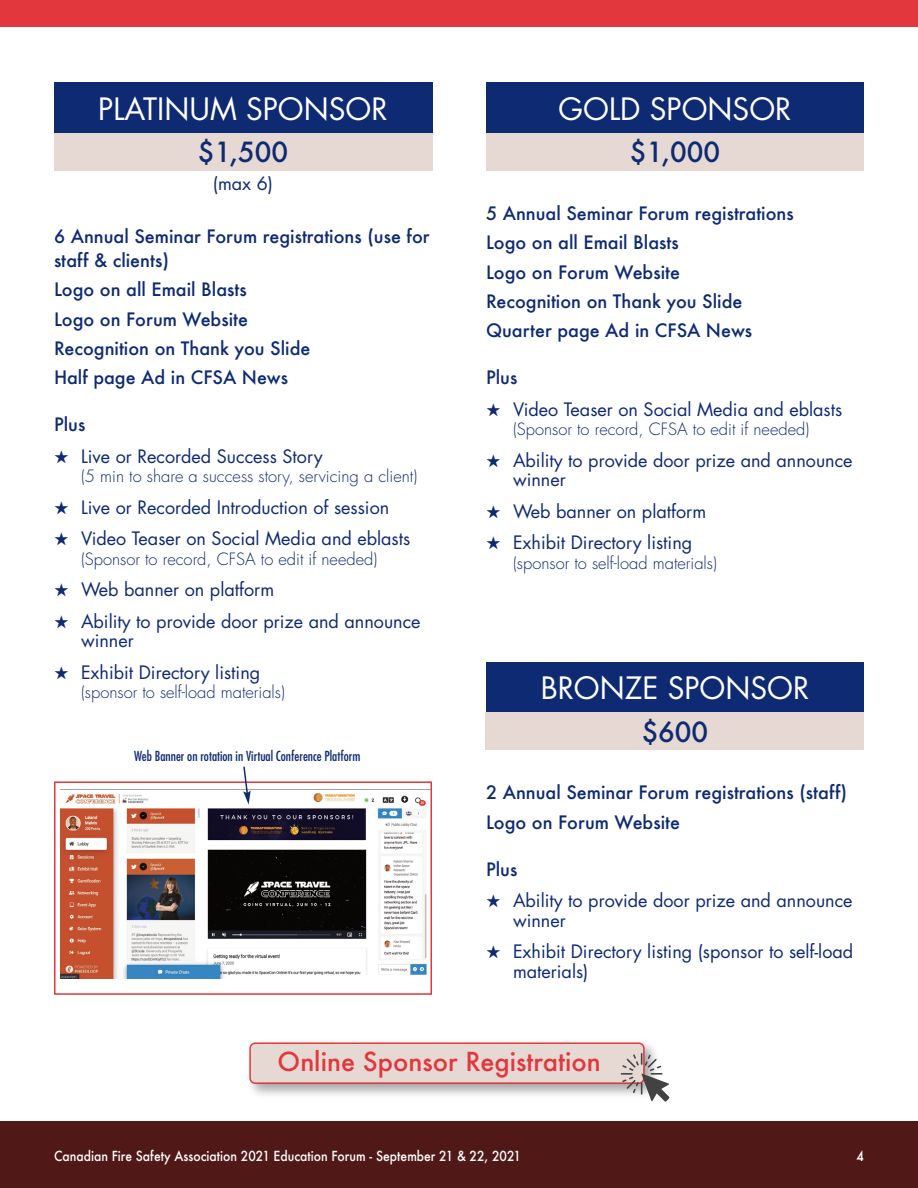
<style>
.page{position:relative;width:918px;height:1188px;background:#fff}
.page>*{position:absolute;margin:0;border:0;box-sizing:border-box;transform-origin:0 0}
.t1{font:30px "Futura";color:#fff}
.t2{font:500 27px "Futura";color:#0e2a72}
.t3{font:500 25.5px "Futura";color:#e1373d}
.t4{font:18px/19.5px "Futura";color:#0e2a72}
.t5{font:500 18px/23.4px "Futura";color:#0e2a72}
.t6{font:300 16.5px "Futura";color:#0e2a72}
.t7{font:500 13.5px "Futura";color:#fff;scale:.9 1}
.t8{font:condensed 13.5px "Futura";color:#0e2a72}
</style>
<div class="page">
<div style="left:0;top:1121px;width:917px;height:67px;background:#501917"></div>
<div style="left:0;top:0;width:918px;height:27px;background:#e1373d"></div>
<div style="left:54px;top:83px;width:378px;height:50px;background:#0e2a72"></div>
<div style="left:54px;top:133px;width:378px;height:38px;background:#e6d9d4"></div>
<div style="left:486px;top:83px;width:378px;height:50px;background:#0e2a72"></div>
<div style="left:486px;top:133px;width:378px;height:38px;background:#e6d9d4"></div>
<img style="left:60px;top:793px;width:367px;height:186px">
<div style="left:54px;top:781px;width:378px;height:214px;border:2px solid #e1373d"></div>
<svg style="left:242px;top:766px;width:9px;height:39px"></svg>
<div style="left:486px;top:662px;width:378px;height:51px;background:#0e2a72"></div>
<div style="left:486px;top:713px;width:378px;height:37px;background:#e6d9d4"></div>
<svg style="left:249px;top:1042px;width:420px;height:60px"></svg>
<p class="t1" style="left:98px;top:95px;width:291px">PLATINUM SPONSOR</p>
<p class="t2" style="left:198px;top:134px;width:92px">$1,500</p>
<p class="t4" style="left:213px;top:175px;width:62px">(max 6)</p>
<p class="t5" style="left:54px;top:225px;width:377px">6 Annual Seminar Forum registrations (use for staff &amp; clients)</p>
<p class="t5" style="left:54px;top:278px;width:194px">Logo on all Email Blasts</p>
<p class="t5" style="left:54px;top:307px;width:196px">Logo on Forum Website</p>
<p class="t5" style="left:54px;top:336px;width:258px">Recognition on Thank you Slide</p>
<p class="t5" style="left:54px;top:366px;width:236px">Half page Ad in CFSA News</p>
<p class="t5" style="left:54px;top:413px;width:33px">Plus</p>
<p class="t4" style="left:54px;top:448px;width:270px">★ Live or Recorded Success Story</p>
<p class="t6" style="left:81px;top:469px;width:338px">(5 min to share a success story, servicing a client)</p>
<p class="t4" style="left:54px;top:499px;width:337px">★ Live or Recorded Introduction of session</p>
<p class="t4" style="left:54px;top:530px;width:358px">★ Video Teaser on Social Media and eblasts</p>
<p class="t6" style="left:81px;top:551px;width:298px">(Sponsor to record, CFSA to edit if needed)</p>
<p class="t4" style="left:54px;top:581px;width:222px">★ Web banner on platform</p>
<p class="t4" style="left:81px;top:613px;width:341px;text-indent:-27px">★ Ability to provide door prize and announce winner</p>
<p class="t4" style="left:54px;top:664px;width:208px">★ Exhibit Directory listing</p>
<p class="t6" style="left:81px;top:685px;width:206px">(sponsor to self-load materials)</p>
<p class="t8" style="left:134px;top:750px;width:228px">Web Banner on rotation in Virtual Conference Platform</p>
<p class="t1" style="left:559px;top:95px;width:234px">GOLD SPONSOR</p>
<p class="t2" style="left:630px;top:134px;width:92px">$1,000</p>
<p class="t5" style="left:486px;top:201px;width:309px">5 Annual Seminar Forum registrations</p>
<p class="t5" style="left:486px;top:230px;width:194px">Logo on all Email Blasts</p>
<p class="t5" style="left:486px;top:260px;width:196px">Logo on Forum Website</p>
<p class="t5" style="left:486px;top:289px;width:258px">Recognition on Thank you Slide</p>
<p class="t5" style="left:486px;top:319px;width:268px">Quarter page Ad in CFSA News</p>
<p class="t5" style="left:486px;top:366px;width:33px">Plus</p>
<p class="t4" style="left:486px;top:401px;width:358px">★ Video Teaser on Social Media and eblasts</p>
<p class="t6" style="left:513px;top:422px;width:298px">(Sponsor to record, CFSA to edit if needed)</p>
<p class="t4" style="left:513px;top:452px;width:341px;text-indent:-27px">★ Ability to provide door prize and announce winner</p>
<p class="t4" style="left:486px;top:503px;width:222px">★ Web banner on platform</p>
<p class="t4" style="left:486px;top:534px;width:208px">★ Exhibit Directory listing</p>
<p class="t6" style="left:513px;top:555px;width:206px">(sponsor to self-load materials)</p>
<p class="t1" style="left:541px;top:674px;width:270px">BRONZE SPONSOR</p>
<p class="t2" style="left:642px;top:714px;width:68px">$600</p>
<p class="t5" style="left:486px;top:781px;width:362px">2 Annual Seminar Forum registrations (staff)</p>
<p class="t5" style="left:486px;top:810px;width:196px">Logo on Forum Website</p>
<p class="t5" style="left:486px;top:857px;width:33px">Plus</p>
<p class="t4" style="left:513px;top:892px;width:341px;text-indent:-27px">★ Ability to provide door prize and announce winner</p>
<p class="t4" style="left:513px;top:943px;width:342px;text-indent:-27px">★ Exhibit Directory listing (sponsor to self-load materials)</p>
<p class="t3" style="left:278px;top:1045px;width:325px">Online Sponsor Registration</p>
<p class="t7" style="left:54px;top:1147px;width:521px">Canadian Fire Safety Association 2021 Education Forum - September 21 &amp; 22, 2021</p>
<p class="t7" style="left:857px;top:1147px;width:10px">4</p>
</div>
